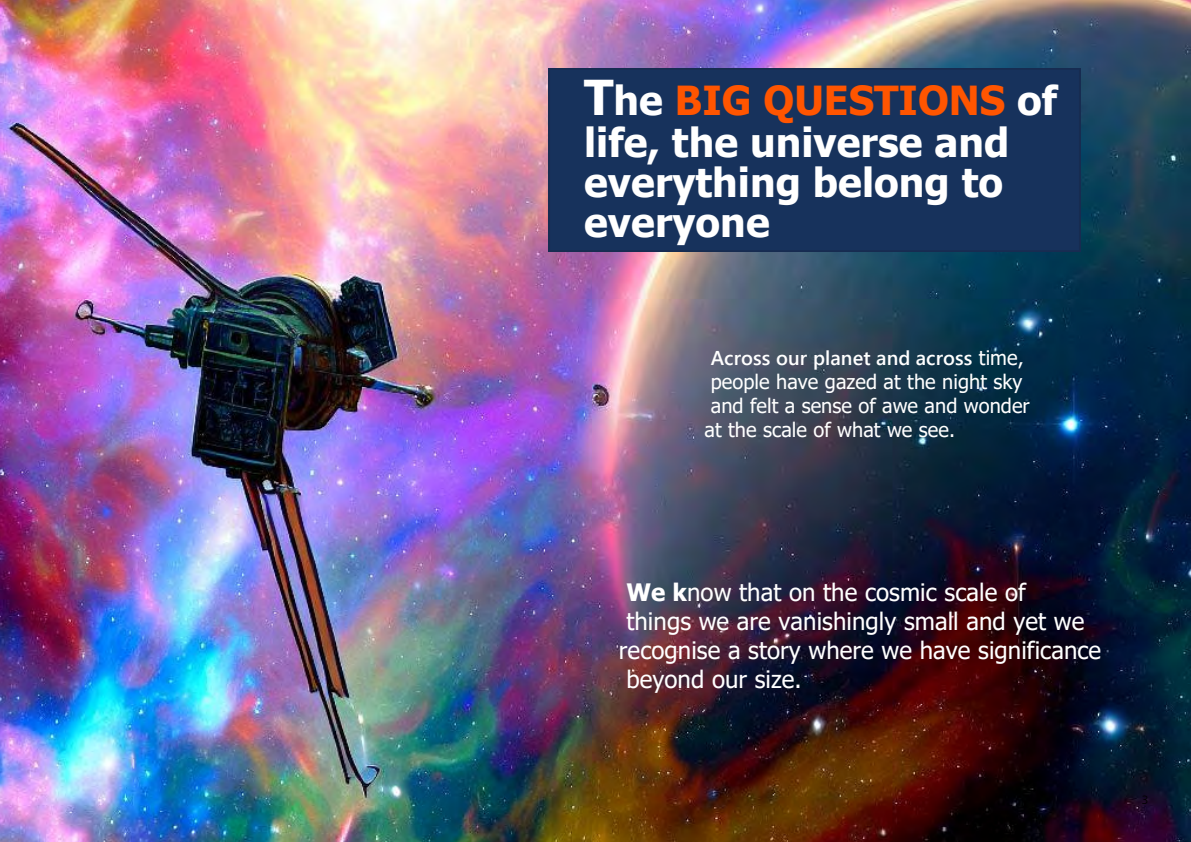
<style>
.page{position:relative;width:1191px;height:842px;background:#fff}
.page>*{position:absolute;margin:0;border:0;box-sizing:border-box;transform-origin:0 0}
.t1{font:700 40px/40.6px "Tahoma";color:#fff}
.t2{font:24px "Tahoma";letter-spacing:.005em;color:#fff}
.t3{font:20px "Tahoma";letter-spacing:.005em;color:#fff}
.t4{font:600 20px "Segoe UI";letter-spacing:.005em;color:#fff}
.t5{font:12px "Humanist 777 BT Light B";color:#000}
.s1{font-size:48px}
.s2{color:#f50}
.s3{font-family:"Tahoma";font-weight:400}
.s4{font-weight:700}
</style>
<div class="page">
<img style="left:0;top:0;width:1191px;height:842px">
<div style="left:549px;top:68px;width:531px;height:183px;background:#17325c"></div>
<div style="left:781px;top:546px;width:386px;height:170px;background:#000;opacity:.75"></div>
<h1 class="t1" style="left:584px;top:82px;width:474px"><span class="s1">T</span>he <span class="s2">BIG QUESTIONS</span> of life, the universe and everything belong to everyone</h1>
<p class="t4" style="left:711px;top:339px;width:314px">Across our planet and across <span class="s3">time,</span></p>
<p class="t3" style="left:711px;top:368px;width:313px">people have gazed at the night sky</p>
<p class="t3" style="left:711px;top:392px;width:320px">and felt a sense of awe and wonder</p>
<p class="t3" style="left:704px;top:416px;width:252px">at the scale of what we see.</p>
<p class="t2" style="left:626px;top:576px;width:401px"><span class="s4">We k</span>now that on the cosmic scale of</p>
<p class="t2" style="left:626px;top:605px;width:459px">things we are vanishingly small and yet we</p>
<p class="t2" style="left:619px;top:634px;width:484px">recognise a story where we have significance</p>
<p class="t2" style="left:626px;top:663px;width:177px">beyond our size.</p>
<p class="t5" style="left:1141px;top:792px;width:8px">3</p>
</div>
